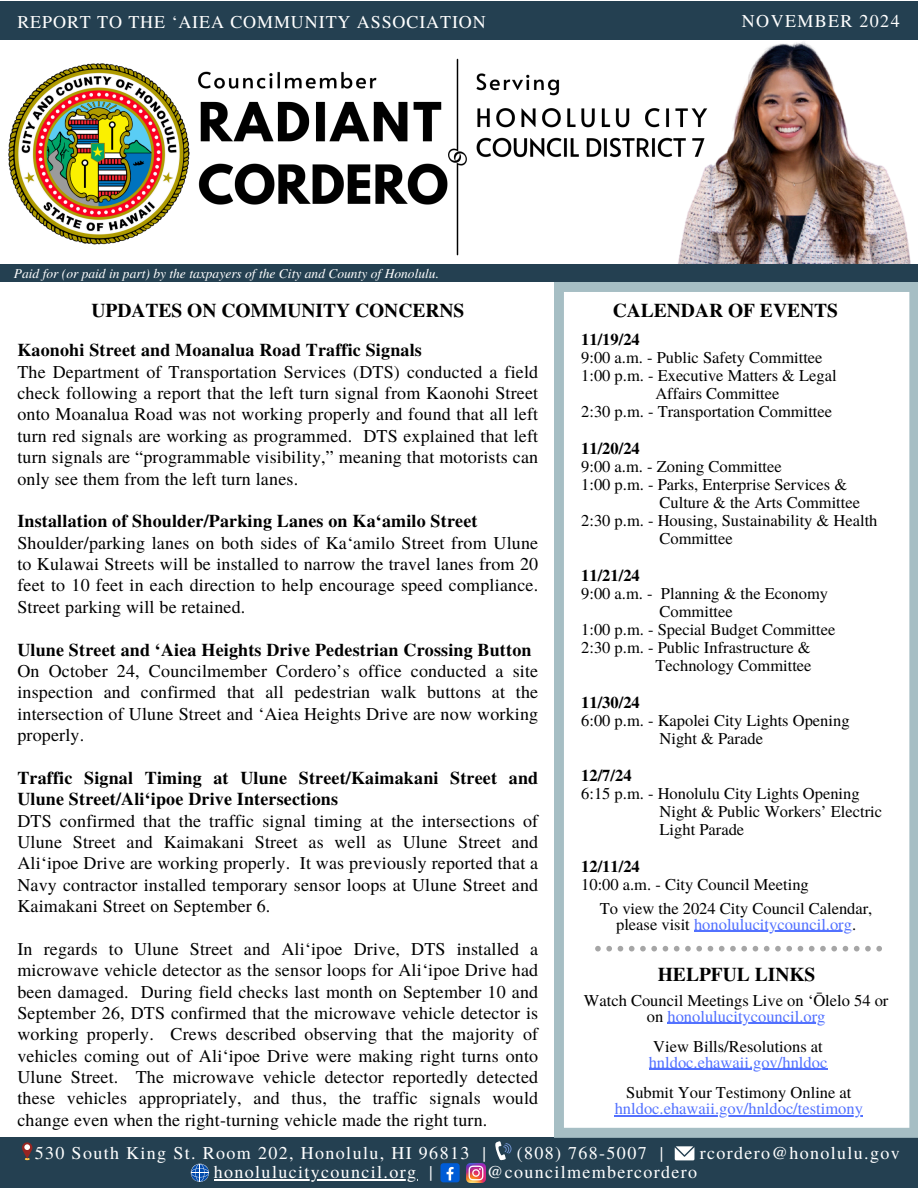
<style>
.page{position:relative;width:918px;height:1188px;background:#fff}
.page>*{position:absolute;margin:0;border:0;box-sizing:border-box;transform-origin:0 0}
.t1{font:700 19.5px "Te X Gyre Termes";color:#000}
.t2{font:18px/21.3px "Te X Gyre Termes";letter-spacing:.01em;color:#000}
.t3{font:18px "Te X Gyre Termes";letter-spacing:.075em;color:#fff}
.t4{font:18px "Te X Gyre Termes";letter-spacing:.05em;color:#fff}
.t5{font:16.5px/15.8px "Te X Gyre Termes";color:#000;text-align:center}
.t6{font:16.5px "Te X Gyre Termes";color:#5271ff}
.t7{font:700 16.5px "Te X Gyre Termes";color:#000}
.t8{font:italic 13.5px "Te X Gyre Termes";color:#fff}
.s1{font-weight:700}
.s2{color:#5271ff}
</style>
<div class="page">
<img style="left:191px;top:58px;width:476px;height:207px">
<div style="left:473px;top:159px;width:239px;height:102px;background:#fff"></div>
<img style="left:8px;top:58px;width:189px;height:196px">
<img style="left:667px;top:42px;width:251px;height:223px">
<div style="left:0;top:265px;width:918px;height:17px;background:#244051"></div>
<div style="left:0;top:1px;width:918px;height:39px;background:#244051"></div>
<div style="left:0;top:1138px;width:918px;height:50px;background:#244051"></div>
<hr style="left:214px;top:1180px;width:203px;height:1px;background:#fff">
<img style="left:466px;top:1163px;width:19px;height:19px">
<div style="left:440px;top:1163px;width:20px;height:19px;background:#005cd6;border-radius:3px"></div>
<svg style="left:447px;top:1167px;width:7px;height:13px"></svg>
<svg style="left:191px;top:1164px;width:18px;height:18px"></svg>
<svg style="left:675px;top:1146px;width:19px;height:14px"></svg>
<svg style="left:495px;top:1141px;width:16px;height:19px"></svg>
<svg style="left:22px;top:1142px;width:10px;height:18px"></svg>
<svg style="left:554px;top:282px;width:364px;height:856px"></svg>
<svg style="left:595px;top:946px;width:287px;height:5px"></svg>
<hr style="left:694px;top:931px;width:158px;height:1px;background:#5271ff">
<hr style="left:649px;top:1069px;width:178px;height:1px;background:#5271ff">
<hr style="left:667px;top:1023px;width:158px;height:1px;background:#5271ff">
<hr style="left:615px;top:1115px;width:248px;height:1px;background:#5271ff">
<p class="t4" style="left:17px;top:9px;width:470px">REPORT TO THE ‘AIEA COMMUNITY ASSOCIATION</p>
<h4 class="t3" style="left:742px;top:8px;width:159px">NOVEMBER 2024</h4>
<p class="t8" style="left:14px;top:263px;width:427px">Paid for (or paid in part) by the taxpayers of the City and County of Honolulu.</p>
<h4 class="t1" style="left:91px;top:295px;width:375px">UPDATES ON COMMUNITY CONCERNS</h4>
<p class="t2" style="left:17px;top:339px;width:522px"><span class="s1">Kaonohi Street and Moanalua Road Traffic Signals<br></span>The Department of Transportation Services (DTS) conducted a field check following a report that the left turn signal from Kaonohi Street onto Moanalua Road was not working properly and found that all left turn red signals are working as programmed. DTS explained that left turn signals are “programmable visibility,” meaning that motorists can only see them from the left turn lanes.</p>
<h3 class="t2" style="left:17px;top:510px;width:522px"><span class="s1">Installation of Shoulder/Parking Lanes on Ka‘amilo Street </span>Shoulder/parking lanes on both sides of Ka‘amilo Street from Ulune to Kulawai Streets will be installed to narrow the travel lanes from 20 feet to 10 feet in each direction to help encourage speed compliance.<br>Street parking will be retained.</h3>
<p class="t2" style="left:17px;top:638px;width:522px"><span class="s1">Ulune Street and ‘Aiea Heights Drive Pedestrian Crossing Button </span>On October 24, Councilmember Cordero’s office conducted a site inspection and confirmed that all pedestrian walk buttons at the intersection of Ulune Street and ‘Aiea Heights Drive are now working properly.</p>
<p class="t2" style="left:17px;top:766px;width:522px"><span class="s1">Traffic Signal Timing at Ulune Street/Kaimakani Street and Ulune Street/Ali‘ipoe Drive Intersections<br></span>DTS confirmed that the traffic signal timing at the intersections of Ulune Street and Kaimakani Street as well as Ulune Street and Ali‘ipoe Drive are working properly. It was previously reported that a Navy contractor installed temporary sensor loops at Ulune Street and Kaimakani Street on September 6.</p>
<h3 class="t2" style="left:17px;top:937px;width:522px;text-align:justify">In regards to Ulune Street and Ali‘ipoe Drive, DTS installed a microwave vehicle detector as the sensor loops for Ali‘ipoe Drive had been damaged. During field checks last month on September 10 and September 26, DTS confirmed that the microwave vehicle detector is working properly. Crews described observing that the majority of vehicles coming out of Ali‘ipoe Drive were making right turns onto Ulune Street. The microwave vehicle detector reportedly detected these vehicles appropriately, and thus, the traffic signals would change even when the right-turning vehicle made the right turn.</h3>
<h3 class="t1" style="left:613px;top:295px;width:227px">CALENDAR OF EVENTS</h3>
<h4 class="t7" style="left:581px;top:326px;width:60px">11/19/24</h4>
<h4 class="t5" style="left:581px;top:348px;width:243px">9:00 a.m. - Public Safety Committee</h4>
<h4 class="t5" style="left:581px;top:366px;width:257px">1:00 p.m. - Executive Matters &amp; Legal</h4>
<h4 class="t5" style="left:655px;top:384px;width:126px">Affairs Committee</h4>
<h4 class="t5" style="left:581px;top:402px;width:252px">2:30 p.m. - Transportation Committee</h4>
<h4 class="t7" style="left:581px;top:435px;width:60px">11/20/24</h4>
<h4 class="t5" style="left:581px;top:458px;width:202px">9:00 a.m. - Zoning Committee</h4>
<h4 class="t5" style="left:581px;top:476px;width:268px">1:00 p.m. - Parks, Enterprise Services &amp;</h4>
<h4 class="t5" style="left:660px;top:494px;width:202px">Culture &amp; the Arts Committee</h4>
<h4 class="t5" style="left:581px;top:512px;width:298px">2:30 p.m. - Housing, Sustainability &amp; Health</h4>
<h4 class="t5" style="left:660px;top:530px;width:75px">Committee</h4>
<h4 class="t7" style="left:581px;top:563px;width:60px">11/21/24</h4>
<h4 class="t5" style="left:581px;top:585px;width:248px">9:00 a.m. - Planning &amp; the Economy</h4>
<h4 class="t5" style="left:660px;top:603px;width:75px">Committee</h4>
<h4 class="t5" style="left:581px;top:621px;width:256px">1:00 p.m. - Special Budget Committee</h4>
<h4 class="t5" style="left:581px;top:639px;width:231px">2:30 p.m. - Public Infrastructure &amp;</h4>
<h4 class="t5" style="left:655px;top:657px;width:158px">Technology Committee</h4>
<h4 class="t7" style="left:581px;top:690px;width:60px">11/30/24</h4>
<h4 class="t5" style="left:581px;top:712px;width:270px">6:00 p.m. - Kapolei City Lights Opening</h4>
<h4 class="t5" style="left:660px;top:730px;width:105px">Night &amp; Parade</h4>
<h1 class="t7" style="left:581px;top:763px;width:52px">12/7/24</h1>
<h1 class="t5" style="left:581px;top:785px;width:280px">6:15 p.m. - Honolulu City Lights Opening</h1>
<h1 class="t5" style="left:660px;top:803px;width:224px">Night &amp; Public Workers’ Electric</h1>
<h4 class="t5" style="left:660px;top:821px;width:86px">Light Parade</h4>
<h4 class="t5" style="left:581px;top:857px;width:229px;line-height:18px;text-align:left"><span class="s1">12/11/24<br></span>10:00 a.m. - City Council Meeting</h4>
<h1 class="t5" style="left:600px;top:900px;width:274px">To view the 2024 City Council Calendar, please visit <span class="s2">honolulucitycouncil.org</span>.</h1>
<h4 class="t1" style="left:658px;top:959px;width:159px">HELPFUL LINKS</h4>
<h3 class="t5" style="left:584px;top:991px;width:306px">Watch Council Meetings Live on ‘Ōlelo 54 or on <span class="s2">honolulucitycouncil.org</span></h3>
<h3 class="t5" style="left:653px;top:1038px;width:171px">View Bills/Resolutions at</h3>
<h3 class="t6" style="left:649px;top:1050px;width:180px">hnldoc.ehawaii.gov/hnldoc</h3>
<h4 class="t5" style="left:626px;top:1084px;width:227px">Submit Your Testimony Online at</h4>
<h4 class="t6" style="left:615px;top:1097px;width:250px">hnldoc.ehawaii.gov/hnldoc/testimony</h4>
<p class="t3" style="left:35px;top:1140px;width:453px">530 South King St. Room 202, Honolulu, HI 96813 |</p>
<p class="t3" style="left:517px;top:1140px;width:148px">(808) 768-5007 |</p>
<p class="t3" style="left:700px;top:1140px;width:202px">rcordero@honolulu.gov</p>
<p class="t3" style="left:214px;top:1159px;width:220px">honolulucitycouncil.org |</p>
<p class="t3" style="left:487px;top:1159px;width:212px">@councilmembercordero</p>
</div>
